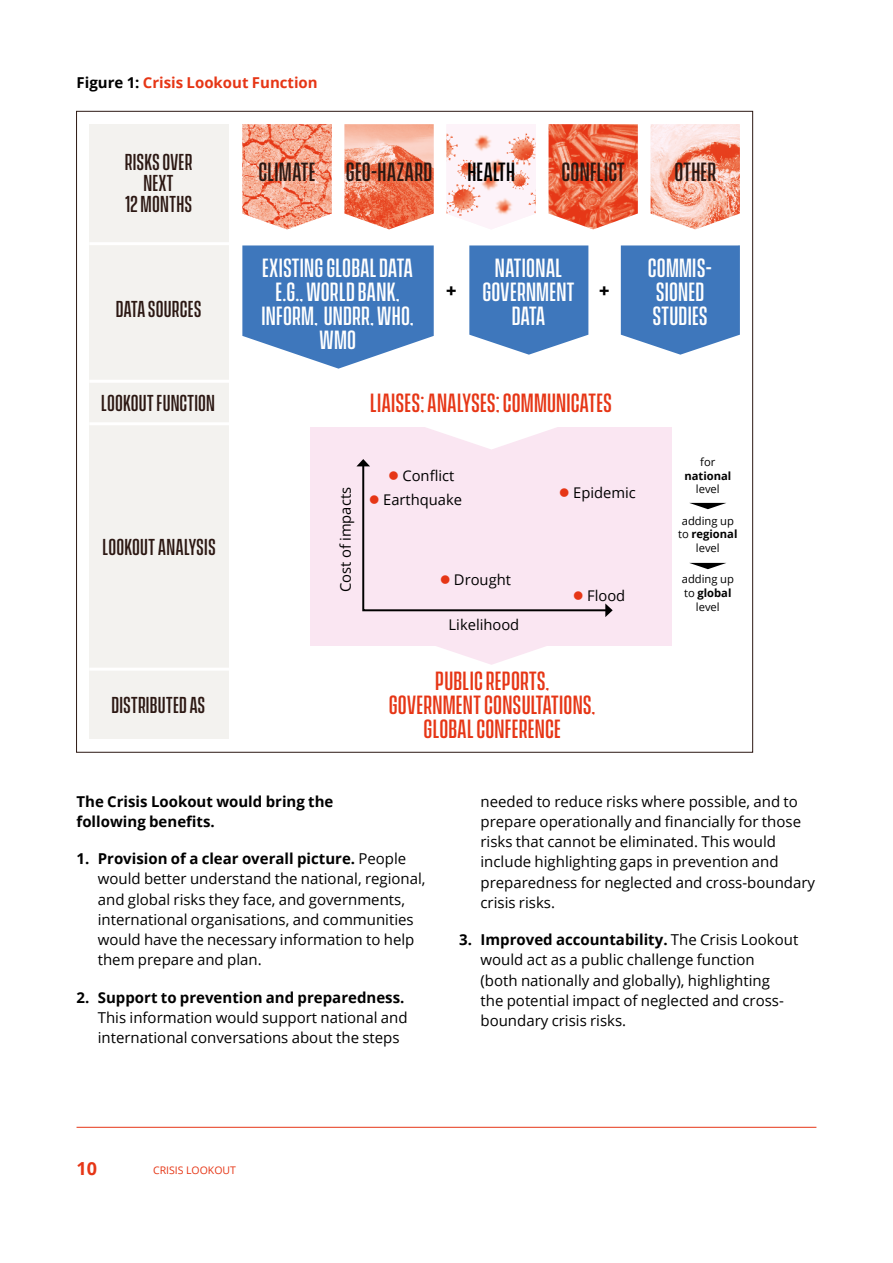
<style>
.page{position:relative;width:893px;height:1263px;background:#fff}
.page>*{position:absolute;margin:0;border:0;box-sizing:border-box;transform-origin:0 0}
.t1{font:500 24px/24px "Vanguard CF";letter-spacing:.01em;color:#fff;text-align:center}
.t2{font:500 24px/24px "Vanguard CF";letter-spacing:.01em;color:#e63616;text-align:center}
.t3{font:500 24px "Vanguard CF";letter-spacing:.01em;color:#2c1813}
.t4{font:500 24px "Vanguard CF";letter-spacing:.01em;color:#000}
.t5{font:500 21px/21px "Vanguard CF";letter-spacing:.01em;color:#2c1813;text-align:center}
.t6{font:700 18px "Open Sans";color:#e63616}
.t7{font:15px/20.2px "Open Sans";color:#000}
.t8{font:700 15px/20.2px "Open Sans";color:#000}
.t9{font:700 15px "Open Sans";color:#e63616}
.t10{font:14.7px "Open Sans";color:#000}
.t11{font:11.25px/13.6px "Open Sans";color:#000;text-align:center}
.t12{font:700 11.25px "Open Sans";color:#000}
.t13{font:10.5px "Open Sans";color:#e63616}
.s1{color:#000}
.s2{color:#e63616}
.s3{font-weight:700}
</style>
<div class="page">
<hr style="left:77px;top:1127px;width:739px;height:1px;background:#e63616">
<div style="left:76px;top:111px;width:677px;height:642px;background:#fff;border:1px solid #2c1813"></div>
<div style="left:89px;top:124px;width:140px;height:615px;background:#f3f2ef"></div>
<hr style="left:89px;top:380px;width:649px;height:3px;background:#fff">
<hr style="left:89px;top:668px;width:649px;height:3px;background:#fff">
<svg style="left:690px;top:503px;width:36px;height:6px"></svg>
<svg style="left:689px;top:563px;width:37px;height:6px"></svg>
<div style="left:310px;top:427px;width:362px;height:218px;background:#fae6f2"></div>
<svg style="left:356px;top:459px;width:257px;height:158px"></svg>
<svg style="left:426px;top:427px;width:130px;height:22px"></svg>
<svg style="left:418px;top:645px;width:146px;height:20px"></svg>
<svg style="left:242px;top:124px;width:90px;height:105px;background:#f3a48c"></svg>
<img style="left:344px;top:124px;width:90px;height:105px">
<img style="left:446px;top:124px;width:90px;height:105px">
<img style="left:549px;top:124px;width:89px;height:105px">
<img style="left:651px;top:124px;width:89px;height:105px">
<svg style="left:469px;top:245px;width:119px;height:110px;background:#5184c2"></svg>
<svg style="left:242px;top:245px;width:192px;height:124px;background:#598ac5"></svg>
<svg style="left:621px;top:245px;width:119px;height:110px;background:#5184c2"></svg>
<hr style="left:89px;top:422px;width:649px;height:3px;background:#fff">
<hr style="left:89px;top:242px;width:649px;height:3px;background:#fff">
<p class="t9" style="left:77px;top:72px;width:243px"><span class="s1">Figure 1:</span> Crisis Lookout Function</p>
<h2 class="t5" style="left:125px;top:152px;width:69px">RISKS OVER<br>NEXT<br>12 MONTHS</h2>
<h2 class="t5" style="left:116px;top:299px;width:87px">DATA SOURCES</h2>
<h2 class="t5" style="left:101px;top:393px;width:115px">LOOKOUT FUNCTION</h2>
<h2 class="t5" style="left:103px;top:536px;width:115px">LOOKOUT ANALYSIS</h2>
<h2 class="t5" style="left:111px;top:695px;width:95px">DISTRIBUTED AS</h2>
<h1 class="t3" style="left:258px;top:157px;width:59px">CLIMATE</h1>
<h1 class="t3" style="left:346px;top:157px;width:88px">GEO-HAZARD</h1>
<h1 class="t4" style="left:467px;top:157px;width:49px">HEALTH</h1>
<h1 class="t3" style="left:562px;top:157px;width:65px">CONFLICT</h1>
<h1 class="t3" style="left:674px;top:157px;width:43px">OTHER</h1>
<h1 class="t1" style="left:261px;top:256px;width:154px">EXISTING GLOBAL DATA<br>E.G., WORLD BANK,<br>INFORM, UNDRR, WHO,<br>WMO</h1>
<h1 class="t1" style="left:648px;top:256px;width:66px;text-align:left">COMMIS-<br>SIONED<br>STUDIES</h1>
<h1 class="t1" style="left:482px;top:256px;width:94px">NATIONAL<br>GOVERNMENT<br>DATA</h1>
<h1 class="t4" style="left:446px;top:277px;width:13px">+</h1>
<h1 class="t4" style="left:599px;top:277px;width:13px">+</h1>
<h1 class="t2" style="left:370px;top:392px;width:244px">LIAISES; ANALYSES; COMMUNICATES</h1>
<p class="t10" style="left:388px;top:466px;width:68px"><span class="s2">●</span> Conflict</p>
<p class="t10" style="left:336px;top:592px;width:106px;rotate:-90deg">Cost of impacts</p>
<p class="t10" style="left:369px;top:489px;width:95px"><span class="s2">●</span> Earthquake</p>
<p class="t10" style="left:440px;top:569px;width:73px"><span class="s2">●</span> Drought</p>
<p class="t10" style="left:449px;top:615px;width:72px">Likelihood</p>
<p class="t10" style="left:559px;top:482px;width:78px"><span class="s2">●</span> Epidemic</p>
<p class="t10" style="left:573px;top:585px;width:54px"><span class="s2">●</span> Flood</p>
<h1 class="t2" style="left:389px;top:670px;width:208px">PUBLIC REPORTS,<br>GOVERNMENT CONSULTATIONS,<br>GLOBAL CONFERENCE</h1>
<p class="t11" style="left:700px;top:455px;width:17px">for</p>
<p class="t12" style="left:684px;top:468px;width:48px">national</p>
<p class="t11" style="left:696px;top:482px;width:25px">level</p>
<p class="t11" style="left:678px;top:513px;width:61px">adding up to <span class="s3">regional </span>level</p>
<p class="t11" style="left:682px;top:572px;width:54px">adding up to <span class="s3">global </span>level</p>
<p class="t8" style="left:77px;top:791px;width:258px">The Crisis Lookout would bring the following benefits.</p>
<p class="t7" style="left:98px;top:848px;width:329px;text-indent:-21px"><span class="s3">1. Provision of a clear overall picture.</span> People would better understand the national, regional, and global risks they face, and governments, international organisations, and communities would have the necessary information to help them prepare and plan.</p>
<p class="t8" style="left:77px;top:987px;width:329px">2. Support to prevention and preparedness.</p>
<p class="t7" style="left:98px;top:1007px;width:311px">This information would support national and international conversations about the steps</p>
<p class="t7" style="left:480px;top:791px;width:336px">needed to reduce risks where possible, and to prepare operationally and financially for those risks that cannot be eliminated. This would include highlighting gaps in prevention and preparedness for neglected and cross-boundary crisis risks.</p>
<p class="t7" style="left:480px;top:929px;width:319px;text-indent:-21px"><span class="s3">3. Improved accountability.</span> The Crisis Lookout would act as a public challenge function<br>(both nationally and globally), highlighting<br>the potential impact of neglected and cross&shy;boundary crisis risks.</p>
<p class="t6" style="left:77px;top:1155px;width:22px">10</p>
<p class="t13" style="left:153px;top:1163px;width:84px">CRISIS LOOKOUT</p>
</div>
